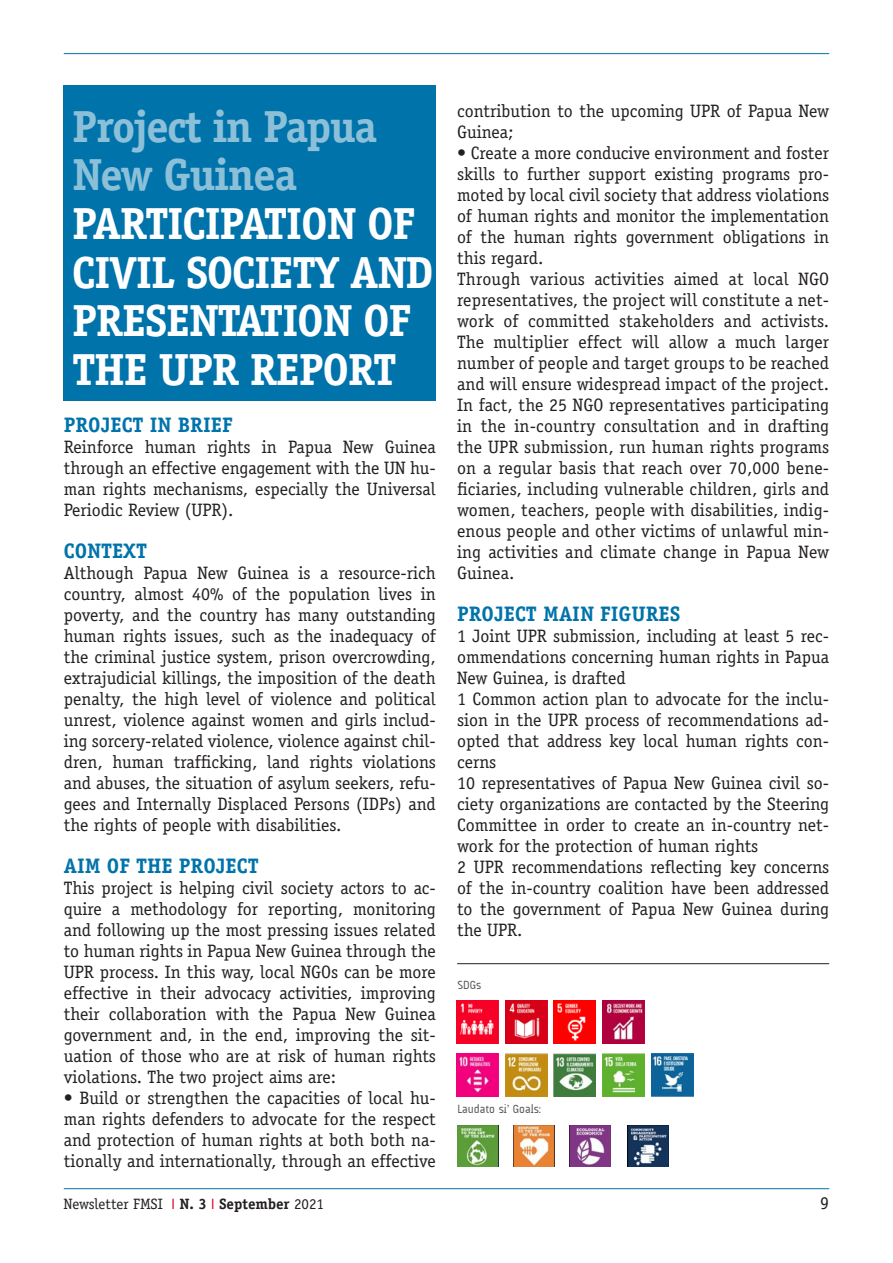
<style>
.page{position:relative;width:893px;height:1263px;background:#fff}
.page>*{position:absolute;margin:0;border:0;box-sizing:border-box;transform-origin:0 0}
.t1{font:700 45px/48.6px "Officina Serif";letter-spacing:-.03em;color:#fff}
.t2{font:700 45px/48.6px "Officina Serif";letter-spacing:-.03em;color:#8cc0d9}
.Normal__Web{font:700 21px "Officina Serif";color:#0073ab}
.t3{font:18px/21px "Officina Serif";color:#231f20;text-align:justify}
.t4{font:15px "Officina Serif";color:#231f20}
.dida_foto{font:12px "A Udimat";color:#57585a}
.s1{font-family:"A Udimat";color:#dd042b}
.s2{font-weight:700}
</style>
<div class="page">
<hr style="left:64px;top:1188px;width:765px;height:1px;background:#0073ab">
<hr style="left:64px;top:53px;width:765px;height:1px;background:#0073ab">
<div style="left:64px;top:86px;width:372px;height:314px;background:#0073ab"></div>
<img style="left:457px;top:1125px;width:41px;height:42px">
<img style="left:514px;top:1125px;width:40px;height:42px">
<img style="left:570px;top:1125px;width:40px;height:42px">
<img style="left:628px;top:1125px;width:40px;height:42px">
<hr style="left:457px;top:963px;width:372px;height:1px;background:#231f20">
<img style="left:456px;top:1001px;width:43px;height:42px">
<img style="left:505px;top:1001px;width:42px;height:42px">
<img style="left:554px;top:1001px;width:42px;height:42px">
<img style="left:602px;top:1001px;width:43px;height:42px">
<img style="left:505px;top:1054px;width:42px;height:42px">
<img style="left:554px;top:1054px;width:42px;height:42px">
<img style="left:602px;top:1054px;width:43px;height:42px">
<img style="left:651px;top:1054px;width:42px;height:42px">
<img style="left:456px;top:1054px;width:43px;height:42px">
<p class="t2" style="left:72px;top:102px;width:306px">Project in Papua<br>New Guinea</p>
<p class="t1" style="left:72px;top:199px;width:362px">PARTICIPATION OF<br>CIVIL SOCIETY AND<br>PRESENTATION OF<br>THE UPR REPORT</p>
<p class="Normal__Web" style="left:64px;top:412px;width:170px">PROJECT IN BRIEF</p>
<p class="t3" style="left:64px;top:436px;width:374px">Reinforce human rights in Papua New Guinea through an effective engagement with the UN hu&shy;man rights mechanisms, especially the Universal Periodic Review (UPR).</p>
<p class="Normal__Web" style="left:64px;top:538px;width:85px">CONTEXT</p>
<p class="t3" style="left:64px;top:562px;width:374px">Although Papua New Guinea is a resource-rich country, almost 40% of the population lives in poverty, and the country has many outstanding human rights issues, such as the inadequacy of the criminal justice system, prison overcrowding, extrajudicial killings, the imposition of the death penalty, the high level of violence and political unrest, violence against women and girls includ&shy;ing sorcery-related violence, violence against chil&shy;dren, human trafficking, land rights violations and abuses, the situation of asylum seekers, refu&shy;gees and Internally Displaced Persons (IDPs) and the rights of people with disabilities.</p>
<p class="Normal__Web" style="left:64px;top:853px;width:196px">AIM OF THE PROJECT</p>
<p class="t3" style="left:64px;top:877px;width:374px">This project is helping civil society actors to ac&shy;quire a methodology for reporting, monitoring and following up the most pressing issues related to human rights in Papua New Guinea through the UPR process. In this way, local NGOs can be more effective in their advocacy activities, improving their collaboration with the Papua New Guinea government and, in the end, improving the sit&shy;uation of those who are at risk of human rights violations. The two project aims are:</p>
<p class="t3" style="left:64px;top:1087px;width:374px">• Build or strengthen the capacities of local hu&shy;man rights defenders to advocate for the respect and protection of human rights at both both na&shy;tionally and internationally, through an effective</p>
<p class="t3" style="left:457px;top:100px;width:374px">contribution to the upcoming UPR of Papua New<br>Guinea;</p>
<p class="t3" style="left:457px;top:142px;width:374px">• Create a more conducive environment and foster skills to further support existing programs pro&shy;moted by local civil society that address violations of human rights and monitor the implementation of the human rights government obligations in this regard.</p>
<p class="t3" style="left:457px;top:268px;width:374px">Through various activities aimed at local NGO representatives, the project will constitute a net&shy;work of committed stakeholders and activists.<br>The multiplier effect will allow a much larger number of people and target groups to be reached and will ensure widespread impact of the project.<br>In fact, the 25 NGO representatives participating in the in-country consultation and in drafting the UPR submission, run human rights programs on a regular basis that reach over 70,000 bene&shy;ficiaries, including vulnerable children, girls and women, teachers, people with disabilities, indig&shy;enous people and other victims of unlawful min&shy;ing activities and climate change in Papua New Guinea.</p>
<p class="Normal__Web" style="left:457px;top:601px;width:225px">PROJECT MAIN FIGURES</p>
<p class="t3" style="left:457px;top:625px;width:374px">1 Joint UPR submission, including at least 5 rec&shy;ommendations concerning human rights in Papua New Guinea, is drafted</p>
<p class="t3" style="left:457px;top:688px;width:374px">1 Common action plan to advocate for the inclu&shy;sion in the UPR process of recommendations ad&shy;opted that address key local human rights con&shy;cerns</p>
<p class="t3" style="left:457px;top:772px;width:374px">10 representatives of Papua New Guinea civil so&shy;ciety organizations are contacted by the Steering Committee in order to create an in-country net&shy;work for the protection of human rights</p>
<p class="t3" style="left:457px;top:856px;width:374px">2 UPR recommendations reflecting key concerns of the in-country coalition have been addressed to the government of Papua New Guinea during the UPR.</p>
<p class="dida_foto" style="left:457px;top:978px;width:25px">SDGs</p>
<p class="dida_foto" style="left:457px;top:1102px;width:85px">Laudato si’ Goals:</p>
<p class="t4" style="left:64px;top:1195px;width:262px">Newsletter FMSI <span class="s1">I</span> <span class="s2">N. 3</span> <span class="s1">I</span> <span class="s2">September</span> 2021</p>
<p class="t3" style="left:820px;top:1192px;width:10px">9</p>
</div>
